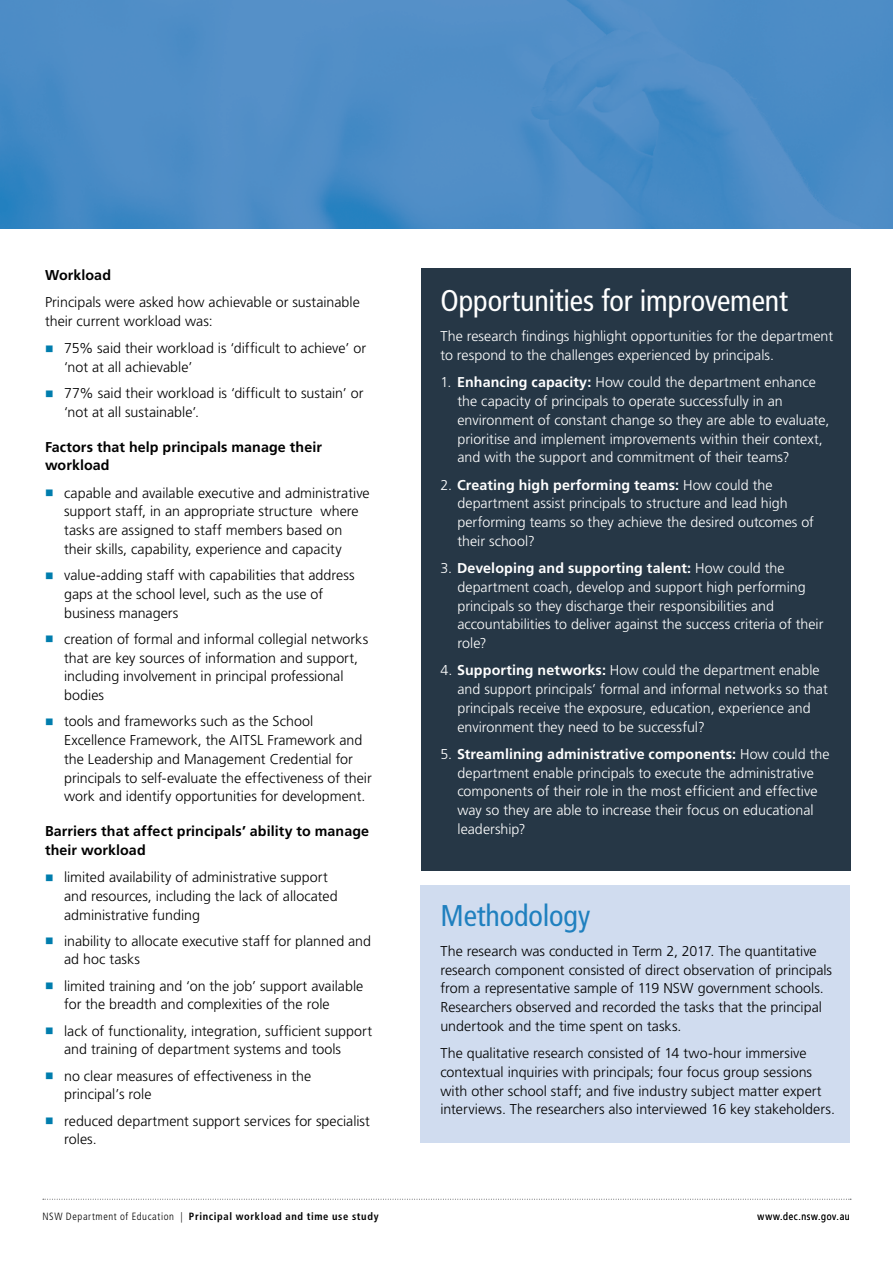
<style>
.page{position:relative;width:893px;height:1263px;background:#fff}
.page>*{position:absolute;margin:0;border:0;box-sizing:border-box;transform-origin:0 0}
._3_3_Body_copy_sub_h{font:condensed 30px "Frutiger LT Std";letter-spacing:-.005em;color:#fff}
._3_3_Body_copy_sub_h-2{font:condensed 30px "Frutiger LT Std";letter-spacing:-.005em;color:#1f80bf}
.Body_copy{font:300 14.25px/18.8px "Frutiger LT Std";color:#000}
.Body_copy-2{font:300 14.25px/18.8px "Frutiger LT Std";color:#fff}
.Body_copy-3{font:700 14.25px/18.8px "Frutiger LT Std";letter-spacing:.005em;color:#000}
.t1{font:700 condensed 10.5px "Frutiger LT Std";letter-spacing:.06em;color:#000}
.t2{font:300 condensed 10.5px "Frutiger LT Std";letter-spacing:.06em;color:#000}
.s1{color:#007dad}
.s2{font-weight:700}
.s3{font-weight:300}
</style>
<div class="page">
<div style="left:421px;top:885px;width:429px;height:258px;background:#d0dcef"></div>
<svg style="left:43px;top:1199px;width:808px;height:1px"></svg>
<div style="left:421px;top:268px;width:430px;height:603px;background:#263746"></div>
<img style="left:0;top:0;width:893px;height:228px">
<p class="Body_copy-3" style="left:45px;top:266px;width:68px">Workload</p>
<p class="Body_copy" style="left:45px;top:293px;width:316px">Principals were asked how achievable or sustainable their current workload was:</p>
<p class="Body_copy" style="left:64px;top:339px;width:304px;text-indent:-19px"><span class="s1">■</span> 75% said their workload is ‘difficult to achieve’ or ‘not at all achievable’</p>
<p class="Body_copy" style="left:64px;top:384px;width:301px;text-indent:-19px"><span class="s1">■</span> 77% said their workload is ‘difficult to sustain’ or ‘not at all sustainable’.</p>
<p class="Body_copy-3" style="left:45px;top:437px;width:278px">Factors that help principals manage their workload</p>
<p class="Body_copy" style="left:64px;top:484px;width:307px;text-indent:-19px"><span class="s1">■</span> capable and available executive and administrative support staff, in an appropriate structure where tasks are assigned to staff members based on their skills, capability, experience and capacity</p>
<p class="Body_copy" style="left:64px;top:566px;width:292px;text-indent:-19px"><span class="s1">■</span> value-adding staff with capabilities that address gaps at the school level, such as the use of business managers</p>
<p class="Body_copy" style="left:64px;top:630px;width:306px;text-indent:-19px"><span class="s1">■</span> creation of formal and informal collegial networks that are key sources of information and support, including involvement in principal professional bodies</p>
<p class="Body_copy" style="left:64px;top:712px;width:309px;text-indent:-19px"><span class="s1">■</span> tools and frameworks such as the School Excellence Framework, the AITSL Framework and the Leadership and Management Credential for principals to self-evaluate the effectiveness of their work and identify opportunities for development.</p>
<p class="Body_copy-3" style="left:45px;top:822px;width:326px">Barriers that affect principals’ ability to manage their workload</p>
<p class="Body_copy" style="left:64px;top:868px;width:275px;text-indent:-19px"><span class="s1">■</span> limited availability of administrative support and resources, including the lack of allocated administrative funding</p>
<p class="Body_copy" style="left:64px;top:932px;width:309px;text-indent:-19px"><span class="s1">■</span> inability to allocate executive staff for planned and ad hoc tasks</p>
<p class="Body_copy" style="left:64px;top:976px;width:301px;text-indent:-19px"><span class="s1">■</span> limited training and ‘on the job’ support available for the breadth and complexities of the role</p>
<p class="Body_copy" style="left:64px;top:1021px;width:310px;text-indent:-19px"><span class="s1">■</span> lack of functionality, integration, sufficient support and training of department systems and tools</p>
<p class="Body_copy" style="left:64px;top:1066px;width:249px;text-indent:-19px"><span class="s1">■</span> no clear measures of effectiveness in the principal’s role</p>
<p class="Body_copy" style="left:64px;top:1111px;width:307px;text-indent:-19px"><span class="s1">■</span> reduced department support services for specialist roles.</p>
<p class="_3_3_Body_copy_sub_h" style="left:440px;top:283px;width:349px">Opportunities for improvement</p>
<p class="Body_copy-2" style="left:440px;top:327px;width:394px">The research findings highlight opportunities for the department to respond to the challenges experienced by principals.</p>
<p class="Body_copy-2" style="left:457px;top:373px;width:373px;text-indent:-17px">1. <span class="s2">Enhancing capacity:</span> How could the department enhance the capacity of principals to operate successfully in an environment of constant change so they are able to evaluate, prioritise and implement improvements within their context, and with the support and commitment of their teams?</p>
<p class="Body_copy-2" style="left:457px;top:476px;width:358px;text-indent:-17px">2. <span class="s2">Creating high performing teams:</span> How could the department assist principals to structure and lead high performing teams so they achieve the desired outcomes of their school?</p>
<p class="Body_copy-2" style="left:457px;top:559px;width:367px;text-indent:-17px">3. <span class="s2">Developing and supporting talent:</span> How could the department coach, develop and support high performing principals so they discharge their responsibilities and accountabilities to deliver against the success criteria of their role?</p>
<p class="Body_copy-2" style="left:457px;top:661px;width:372px;text-indent:-17px">4. <span class="s2">Supporting networks:</span> How could the department enable and support principals’ formal and informal networks so that principals receive the exposure, education, experience and environment they need to be successful?</p>
<p class="Body_copy-2" style="left:457px;top:745px;width:374px;text-indent:-17px">5. <span class="s2">Streamlining administrative components:</span> How could the department enable principals to execute the administrative components of their role in the most efficient and effective way so they are able to increase their focus on educational leadership?</p>
<p class="_3_3_Body_copy_sub_h-2" style="left:440px;top:898px;width:151px">Methodology</p>
<p class="Body_copy" style="left:440px;top:942px;width:393px">The research was conducted in Term 2, 2017. The quantitative research component consisted of direct observation of principals from a representative sample of 119 NSW government schools.<br>Researchers observed and recorded the tasks that the principal undertook and the time spent on tasks.</p>
<p class="Body_copy" style="left:440px;top:1044px;width:396px">The qualitative research consisted of 14 two-hour immersive contextual inquiries with principals; four focus group sessions with other school staff; and five industry subject matter expert interviews. The researchers also interviewed 16 key stakeholders.</p>
<p class="t1" style="left:43px;top:1210px;width:338px"><span class="s3">NSW Department of Education |</span> Principal workload and time use study</p>
<p class="t2" style="left:758px;top:1211px;width:94px">www.dec.nsw.gov.au</p>
</div>
